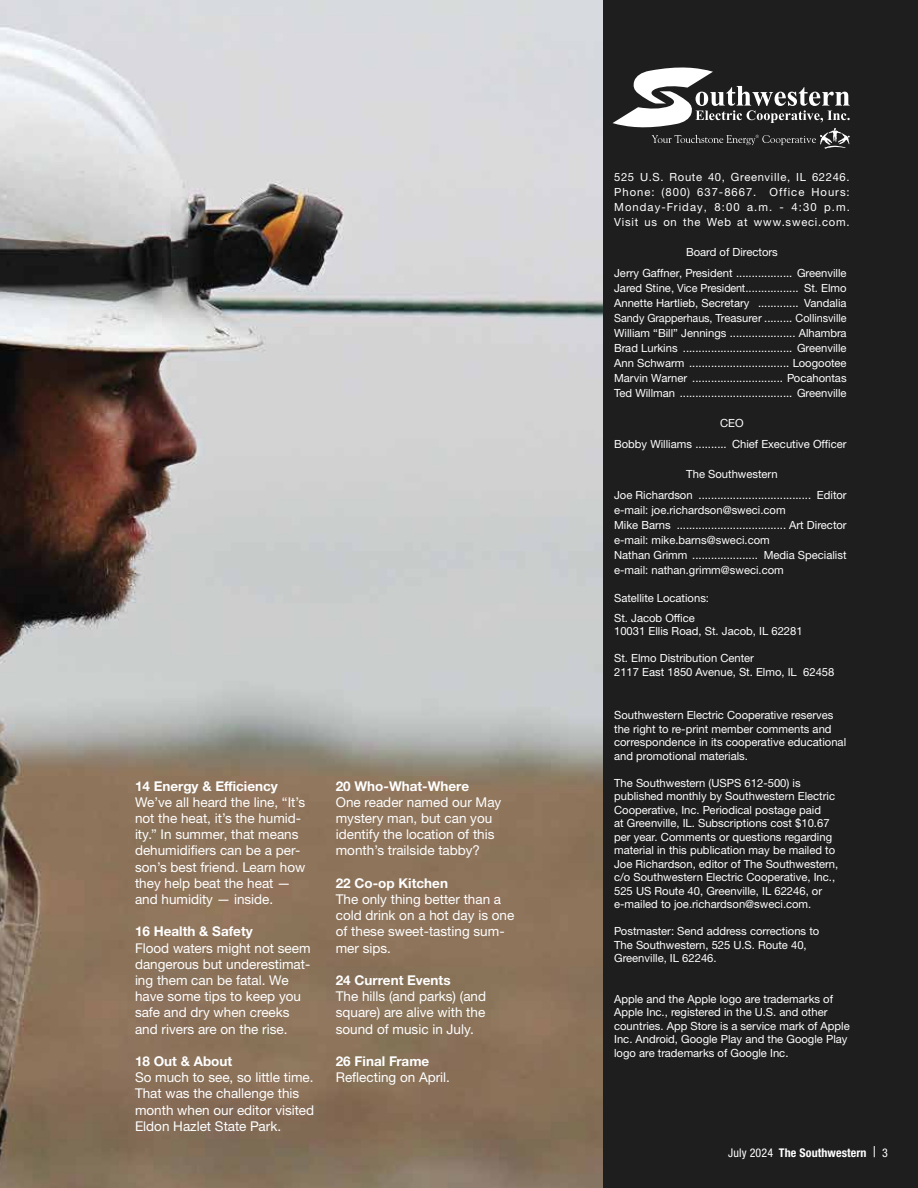
<style>
.page{position:relative;width:918px;height:1188px;background:#fff}
.page>*{position:absolute;margin:0;border:0;box-sizing:border-box;transform-origin:0 0}
.t1{font:13.5px/16.2px "Helvetica Neue LTW1 G";color:#fff}
.t2{font:700 13.5px "Helvetica Neue LTW1 G";color:#fff}
.t3{font:700 condensed 12px "Helvetica Neue LTW1 G";letter-spacing:.01em;color:#fff}
.t4{font:11.25px/13.5px "Helvetica Neue LTW1 G";color:#fff}
.s1{font-weight:400}
.s2{font-weight:400;font-size:15px}
</style>
<div class="page">
<img style="left:0;top:0;width:603px;height:1188px">
<div style="left:603px;top:0;width:315px;height:1188px;background:#1e1e1e"></div>
<svg style="left:613px;top:68px;width:237px;height:81px"></svg>
<p class="t2" style="left:135px;top:777px;width:144px">14 Energy &amp; Efficiency</p>
<p class="t1" style="left:135px;top:794px;width:172px">We’ve all heard the line, “It’s not the heat, it’s the humid&shy;ity.” In summer, that means dehumidifiers can be a per&shy;son’s best friend. Learn how they help beat the heat — and humidity — inside.</p>
<p class="t2" style="left:135px;top:923px;width:119px">16 Health &amp; Safety</p>
<p class="t1" style="left:135px;top:940px;width:177px">Flood waters might not seem dangerous but underestimat&shy;ing them can be fatal. We have some tips to keep you safe and dry when creeks and rivers are on the rise.</p>
<p class="t2" style="left:135px;top:1053px;width:99px">18 Out &amp; About</p>
<p class="t1" style="left:135px;top:1069px;width:181px">So much to see, so little time.<br>That was the challenge this month when our editor visited<br>Eldon Hazlet State Park.</p>
<p class="t2" style="left:336px;top:777px;width:135px">20 Who-What-Where</p>
<p class="t1" style="left:336px;top:794px;width:167px">One reader named our May mystery man, but can you identify the location of this month’s trailside tabby?</p>
<p class="t2" style="left:336px;top:875px;width:114px">22 Co-op Kitchen</p>
<p class="t1" style="left:336px;top:891px;width:180px">The only thing better than a cold drink on a hot day is one of these sweet-tasting sum&shy;mer sips.</p>
<p class="t2" style="left:336px;top:972px;width:116px">24 Current Events</p>
<p class="t1" style="left:336px;top:988px;width:152px;text-align:justify">The hills (and parks) (and square) are alive with the sound of music in July.</p>
<p class="t2" style="left:336px;top:1053px;width:95px">26 Final Frame</p>
<p class="t1" style="left:336px;top:1069px;width:116px">Reflecting on April.</p>
<p class="t4" style="left:614px;top:169px;width:237px;line-height:15px;text-align:justify">525 U.S. Route 40, Greenville, IL 62246.<br>Phone: (800) 637-8667. Office Hours:<br>Monday-Friday, 8:00 a.m. - 4:30 p.m.<br>Visit us on the Web at www.sweci.com.</p>
<p class="t4" style="left:614px;top:241px;width:234px;line-height:21px;text-align:center">Board of Directors<br>Jerry Gaffner, President .................. Greenville</p>
<p class="t4" style="left:614px;top:280px;width:234px;line-height:15px;text-align:justify">Jared Stine, Vice President................. St. Elmo Annette Hartlieb, Secretary ............. Vandalia Sandy Grapperhaus, Treasurer ......... Collinsville William “Bill” Jennings ..................... Alhambra Brad Lurkins ................................... Greenville Ann Schwarm ................................ Loogootee Marvin Warner ............................. Pocahontas Ted Willman .................................... Greenville</p>
<p class="t4" style="left:614px;top:412px;width:234px;line-height:21px;text-align:center">CEO<br>Bobby Williams .......... Chief Executive Officer</p>
<p class="t4" style="left:614px;top:463px;width:234px;line-height:21px;text-align:center">The Southwestern<br>Joe Richardson .................................... Editor</p>
<p class="t4" style="left:614px;top:502px;width:234px;line-height:15px">e-mail: joe.richardson@sweci.com<br>Mike Barns ................................... Art Director e-mail: mike.barns@sweci.com<br>Nathan Grimm ..................... Media Specialist e-mail: nathan.grimm@sweci.com</p>
<p class="t4" style="left:614px;top:589px;width:96px;line-height:19.5px">Satellite Locations:<br>St. Jacob Office</p>
<p class="t4" style="left:614px;top:625px;width:190px">10031 Ellis Road, St. Jacob, IL 62281</p>
<p class="t4" style="left:614px;top:652px;width:222px">St. Elmo Distribution Center<br>2117 East 1850 Avenue, St. Elmo, IL 62458</p>
<p class="t4" style="left:614px;top:709px;width:234px">Southwestern Electric Cooperative reserves the right to re-print member comments and correspondence in its cooperative educational and promotional materials.</p>
<p class="t4" style="left:614px;top:776px;width:226px">The Southwestern (USPS 612-500) is published monthly by Southwestern Electric Cooperative, Inc. Periodical postage paid<br>at Greenville, IL. Subscriptions cost $10.67 per year. Comments or questions regarding material in this publication may be mailed to Joe Richardson, editor of The Southwestern, c/o Southwestern Electric Cooperative, Inc., 525 US Route 40, Greenville, IL 62246, or e-mailed to joe.richardson@sweci.com.</p>
<p class="t4" style="left:614px;top:925px;width:207px">Postmaster: Send address corrections to<br>The Southwestern, 525 U.S. Route 40,<br>Greenville, IL 62246.</p>
<p class="t4" style="left:614px;top:992px;width:237px">Apple and the Apple logo are trademarks of Apple Inc., registered in the U.S. and other countries. App Store is a service mark of Apple Inc. Android, Google Play and the Google Play logo are trademarks of Google Inc.</p>
<p class="t3" style="left:728px;top:1146px;width:161px"><span class="s1">July 2024</span> The Southwestern <span class="s2">|</span> <span class="s1">3</span></p>
</div>
